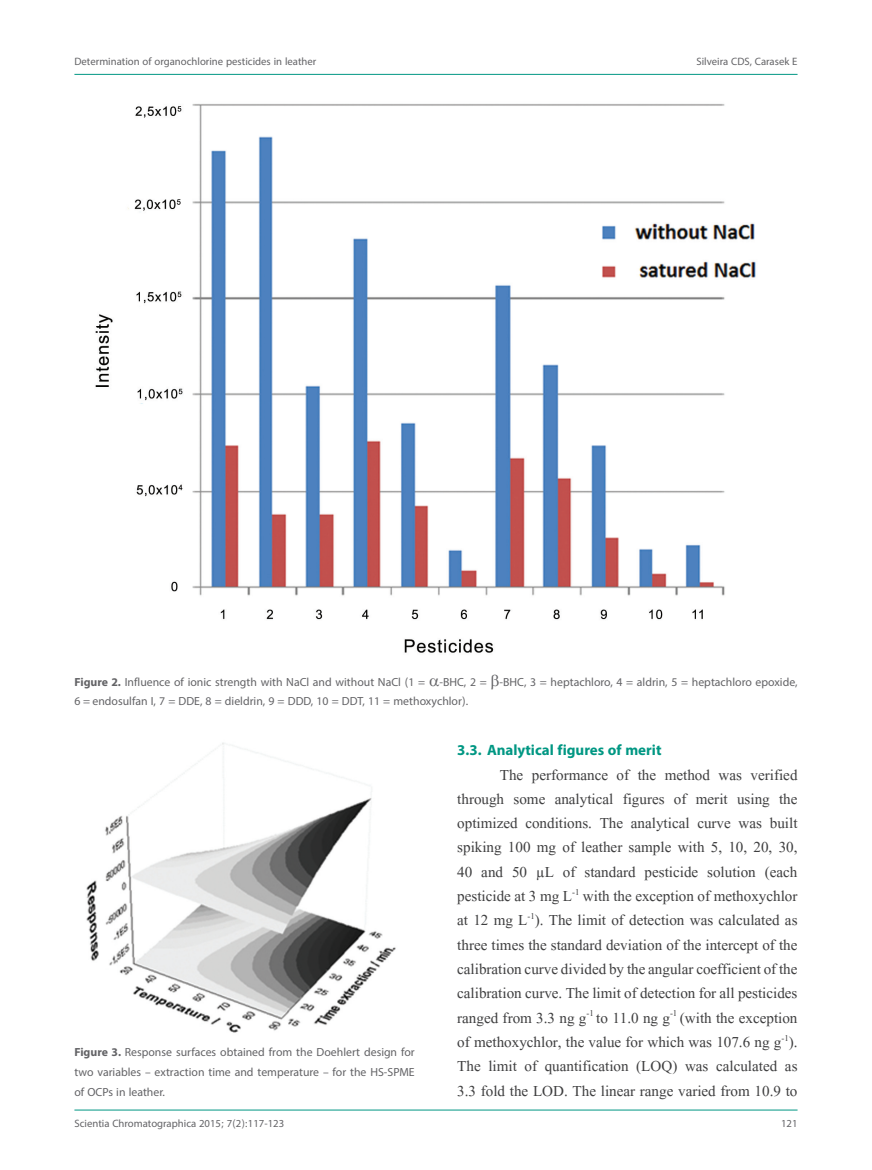
<style>
.page{position:relative;width:872px;height:1170px;background:#fff}
.page>*{position:absolute;margin:0;border:0;box-sizing:border-box;transform-origin:0 0}
.Subtítulo_2_nível{font:700 21px "Myriad Arabic";color:#009783}
.Corpo_de_texto{font:18.75px/24.3px "Aparajita";color:#3e3e3f;text-align:justify}
.Legenda_de_figura{font:16.5px/19.8px "Myriad Arabic";color:#636366}
.t1{font:15px "Myriad Arabic";color:#636366}
.s1{font-weight:700}
</style>
<div class="page">
<hr style="left:74px;top:74px;width:723px;height:1px;background:#009783">
<hr style="left:74px;top:1109px;width:723px;height:1px;background:#009783">
<img style="left:95px;top:103px;width:661px;height:550px">
<img style="left:86px;top:742px;width:310px;height:291px">
<p class="t1" style="left:74px;top:52px;width:243px">Determination of organochlorine pesticides in leather</p>
<p class="t1" style="left:696px;top:52px;width:103px">Silveira CDS, Carasek E</p>
<p class="Legenda_de_figura" style="left:74px;top:671px;width:724px"><span class="s1">Figure 2.</span> Influence of ionic strength with NaCl and without NaCl (1 = -BHC, 2 = -BHC, 3 = heptachloro, 4 = aldrin, 5 = heptachloro epoxide,<br>6 = endosulfan I, 7 = DDE, 8 = dieldrin, 9 = DDD, 10 = DDT, 11 = methoxychlor).</p>
<p class="Legenda_de_figura" style="left:74px;top:1041px;width:342px;text-align:justify"><span class="s1">Figure 3.</span> Response surfaces obtained from the Doehlert design for two variables – extraction time and temperature – for the HS-SPME of OCPs in leather.</p>
<p class="Subtítulo_2_nível" style="left:457px;top:735px;width:206px">3.3. Analytical figures of merit</p>
<p class="Corpo_de_texto" style="left:457px;top:764px;width:342px;text-indent:43px">The performance of the method was verified through some analytical figures of merit using the optimized conditions. The analytical curve was built spiking 100 mg of leather sample with 5, 10, 20, 30, 40 and 50 µL of standard pesticide solution (each pesticide at 3 mg L<sup>-1</sup> with the exception of methoxychlor at 12 mg L<sup>-1</sup>). The limit of detection was calculated as three times the standard deviation of the intercept of the calibration curve divided by the angular coefficient of the calibration curve. The limit of detection for all pesticides ranged from 3.3 ng g<sup>-1</sup> to 11.0 ng g<sup>-1</sup> (with the exception of methoxychlor, the value for which was 107.6 ng g<sup>-1</sup>).<br>The limit of quantification (LOQ) was calculated as 3.3 fold the LOD. The linear range varied from 10.9 to</p>
<p class="t1" style="left:74px;top:1113px;width:211px">Scientia Chromatographica 2015; 7(2):117-123</p>
<p class="t1" style="left:781px;top:1113px;width:18px">121</p>
</div>
